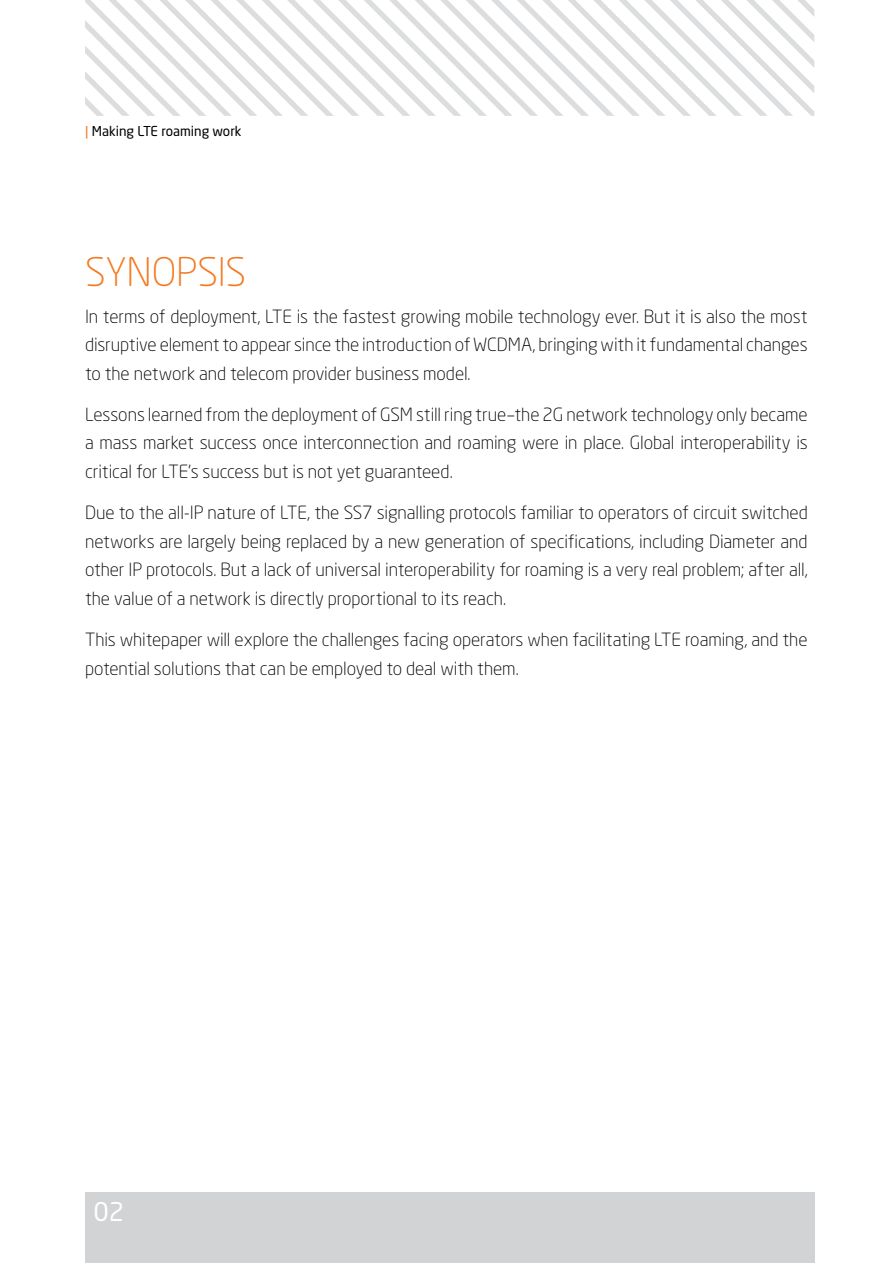
<style>
.page{position:relative;width:893px;height:1263px;background:#fff}
.page>*{position:absolute;margin:0;border:0;box-sizing:border-box;transform-origin:0 0}
.t1{font:300 39px "Neo Sans";letter-spacing:-.01em;color:#f47920}
.t2{font:25.5px "Neo Sans";color:#fff}
.t3{font:300 18px/28.5px "Neo Sans";letter-spacing:-.005em;color:#000;text-align:justify}
.t4{font:13.5px "Neo Sans";color:#000}
.s1{color:#f47920}
</style>
<div class="page">
<svg style="left:85px;top:0;width:729px;height:116px"></svg>
<div style="left:85px;top:1193px;width:729px;height:70px;background:#d1d3d4"></div>
<p class="t4" style="left:85px;top:122px;width:158px"><span class="s1">|</span> Making LTE roaming work</p>
<h1 class="t1" style="left:85px;top:248px;width:162px">SYNOPSIS</h1>
<p class="t3" style="left:85px;top:302px;width:724px">In terms of deployment, LTE is the fastest growing mobile technology ever. But it is also the most disruptive element to appear since the introduction of WCDMA, bringing with it fundamental changes to the network and telecom provider business model.</p>
<p class="t3" style="left:85px;top:400px;width:724px">Lessons learned from the deployment of GSM still ring true–the 2G network technology only became a mass market success once interconnection and roaming were in place. Global interoperability is critical for LTE’s success but is not yet guaranteed.</p>
<p class="t3" style="left:85px;top:498px;width:724px">Due to the all-IP nature of LTE, the SS7 signalling protocols familiar to operators of circuit switched networks are largely being replaced by a new generation of specifications, including Diameter and other IP protocols. But a lack of universal interoperability for roaming is a very real problem; after all, the value of a network is directly proportional to its reach.</p>
<p class="t3" style="left:85px;top:625px;width:724px">This whitepaper will explore the challenges facing operators when facilitating LTE roaming, and the potential solutions that can be employed to deal with them.</p>
<h2 class="t2" style="left:94px;top:1196px;width:32px">02</h2>
</div>
